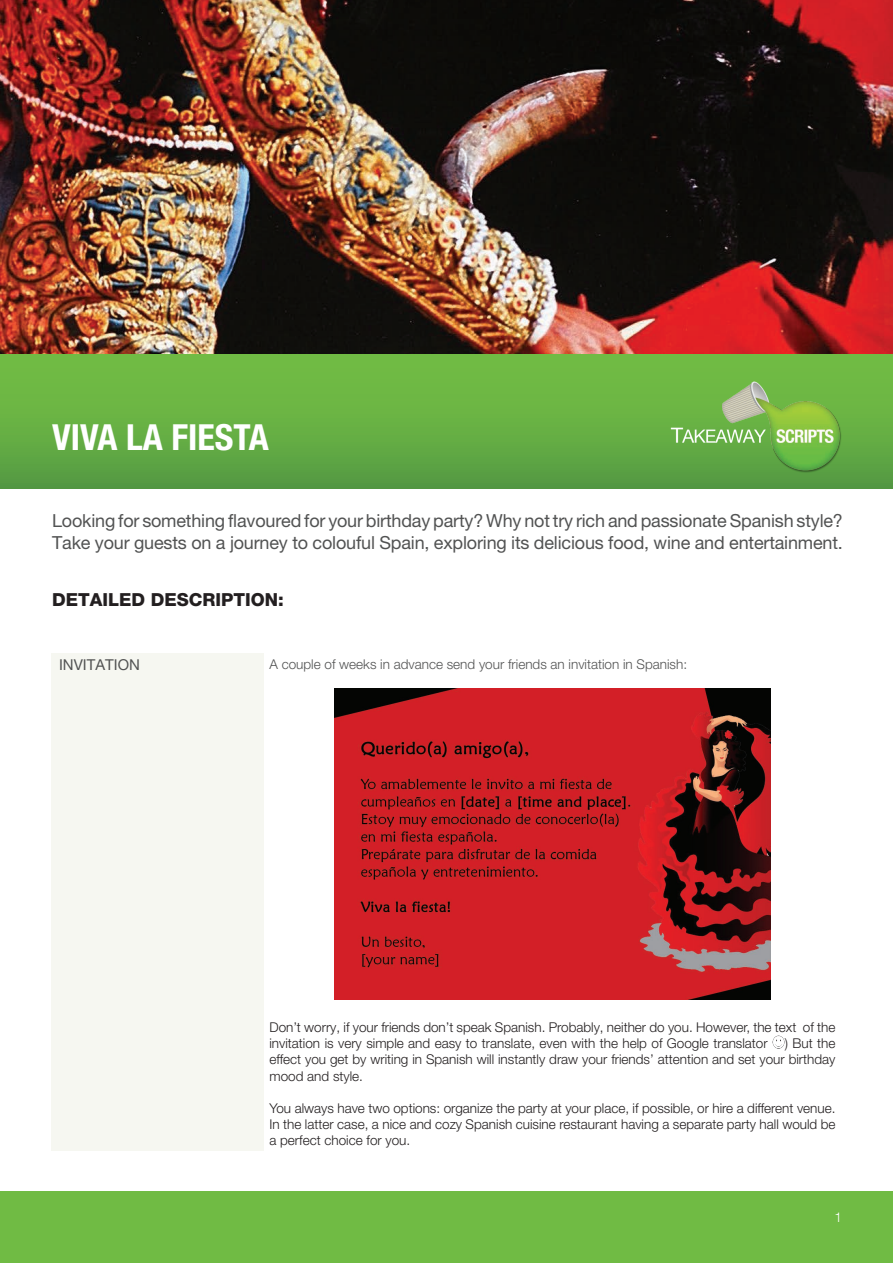
<style>
.page{position:relative;width:893px;height:1263px;background:#fff}
.page>*{position:absolute;margin:0;border:0;box-sizing:border-box;transform-origin:0 0}
.t1{font:700 condensed 36px "Helvetica Neue LT Std";color:#fff}
.t2{font:18px/21.6px "Helvetica Neue LT Pro";letter-spacing:-.01em;color:#525353}
.t3{font:800 18px "Helvetica Neue LT Pro";color:#231f20}
.t4{font:15px "Helvetica Neue LT Pro";color:#525353}
.t5{font:300 13.5px/16.2px "Helvetica Neue LT Pro";color:#231f20;text-align:justify}
.t6{font:300 13.5px "Helvetica Neue LT Pro";color:#525353}
.t7{font:300 13.5px "Helvetica Neue LT Pro";color:#fff}
</style>
<div class="page">
<img style="left:0;top:0;width:893px;height:354px">
<div style="left:0;top:354px;width:893px;height:135px;background:linear-gradient(to bottom,#75c144,#579d43)"></div>
<img style="left:669px;top:379px;width:174px;height:94px">
<div style="left:0;top:1192px;width:893px;height:71px;background:#70bb44"></div>
<div style="left:51px;top:653px;width:212px;height:498px;background:#f6f7f1"></div>
<img style="left:335px;top:688px;width:435px;height:311px">
<svg style="left:772px;top:1036px;width:13px;height:12px"></svg>
<h1 class="t1" style="left:52px;top:415px;width:218px">VIVA LA FIESTA</h1>
<h2 class="t2" style="left:52px;top:509px;width:792px">Looking for something flavoured for your birthday party? Why not try rich and passionate Spanish style?<br>Take your guests on a journey to colouful Spain, exploring its delicious food, wine and entertainment.</h2>
<h2 class="t3" style="left:52px;top:589px;width:233px">DETAILED DESCRIPTION:</h2>
<p class="t4" style="left:59px;top:656px;width:82px">Invitati on</p>
<p class="t6" style="left:269px;top:656px;width:419px">A couple of weeks in advance send your friends an invitation in Spanish:</p>
<p class="t5" style="left:269px;top:1019px;width:567px">Don’t worry, if your friends don’t speak Spanish. Probably, neither do you. However, the text of the invitation is very simple and easy to translate, even with the help of Google translator</p>
<p class="t5" style="left:269px;top:1035px;width:568px;text-indent:515px">) But the effect you get by writing in Spanish will instantly draw your friends’ attention and set your birthday mood and style.</p>
<p class="t5" style="left:269px;top:1100px;width:568px">You always have two options: organize the party at your place, if possible, or hire a different venue.<br>In the latter case, a nice and cozy Spanish cuisine restaurant having a separate party hall would be a perfect choice for you.</p>
<p class="t7" style="left:834px;top:1208px;width:9px">1</p>
</div>
